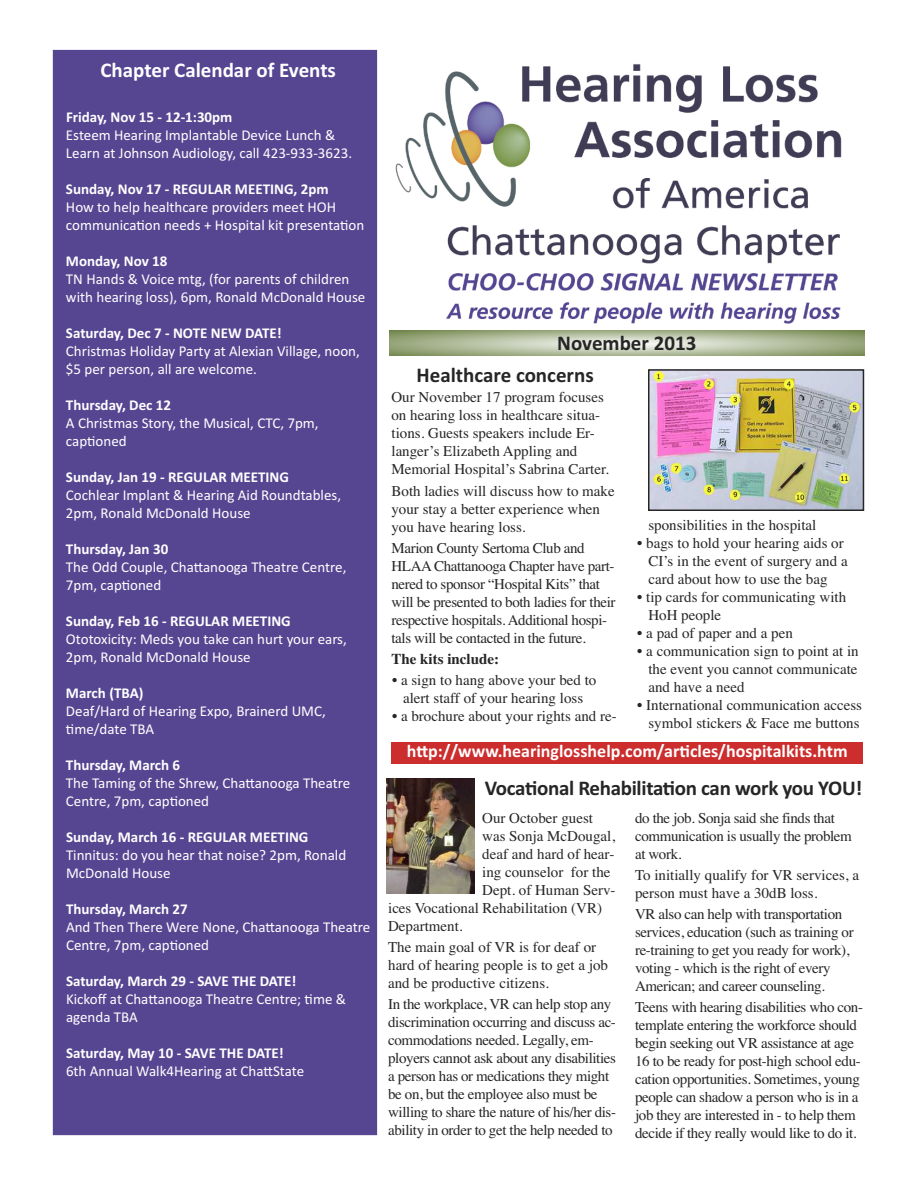
<style>
.page{position:relative;width:918px;height:1188px;background:#fff}
.page>*{position:absolute;margin:0;border:0;box-sizing:border-box;transform-origin:0 0}
.t1{font:700 21px "Calibri";letter-spacing:-.015em;color:#272627}
.t2{font:700 21px "Calibri";color:#fff}
.t3{font:700 18px "Calibri";color:#fff}
.t4{font:15px/18px "Times";letter-spacing:-.025em;color:#272627}
.t5{font:15px/18px "Calibri";color:#fff}
.t6{font:15px/18px "Times";color:#272627}
.t7{font:700 15px "Calibri";color:#fff}
.t8{font:700 15px "Times";color:#272627}
</style>
<div class="page">
<img style="left:52px;top:49px;width:813px;height:1087px">
<svg style="left:390px;top:331px;width:474px;height:25px;background:#b1bc9c"></svg>
<div style="left:392px;top:742px;width:471px;height:22px;background:#cb2e2d"></div>
<img style="left:386px;top:779px;width:89px;height:114px">
<img style="left:651px;top:372px;width:210px;height:136px">
<div style="left:648px;top:369px;width:216px;height:142px;border:2px solid #272627"></div>
<h1 class="t2" style="left:100px;top:57px;width:237px">Chapter Calendar of Events</h1>
<p class="t7" style="left:66px;top:108px;width:168px">Friday, Nov 15 - 12-1:30pm</p>
<p class="t5" style="left:66px;top:126px;width:288px">Esteem Hearing Implantable Device Lunch &amp;<br>Learn at Johnson Audiology, call 423-933-3623.</p>
<p class="t7" style="left:66px;top:180px;width:264px">Sunday, Nov 17 - REGULAR MEETING, 2pm</p>
<p class="t5" style="left:66px;top:198px;width:300px">How to help healthcare providers meet HOH communication needs + Hospital kit presentation</p>
<p class="t7" style="left:66px;top:252px;width:103px">Monday, Nov 18</p>
<p class="t5" style="left:66px;top:270px;width:301px">TN Hands &amp; Voice mtg, (for parents of children with hearing loss), 6pm, Ronald McDonald House</p>
<p class="t7" style="left:66px;top:324px;width:217px">Saturday, Dec 7 - NOTE NEW DATE!</p>
<p class="t5" style="left:66px;top:342px;width:295px">Christmas Holiday Party at Alexian Village, noon, $5 per person, all are welcome.</p>
<p class="t7" style="left:66px;top:396px;width:107px">Thursday, Dec 12</p>
<p class="t5" style="left:66px;top:414px;width:254px">A Christmas Story, the Musical, CTC, 7pm, captioned</p>
<p class="t7" style="left:66px;top:468px;width:224px">Sunday, Jan 19 - REGULAR MEETING</p>
<p class="t5" style="left:66px;top:486px;width:277px">Cochlear Implant &amp; Hearing Aid Roundtables,<br>2pm, Ronald McDonald House</p>
<p class="t7" style="left:66px;top:540px;width:104px">Thursday, Jan 30</p>
<p class="t5" style="left:66px;top:558px;width:282px">The Odd Couple, Chattanooga Theatre Centre,<br>7pm, captioned</p>
<p class="t7" style="left:66px;top:612px;width:226px">Sunday, Feb 16 - REGULAR MEETING</p>
<p class="t5" style="left:66px;top:630px;width:282px">Ototoxicity: Meds you take can hurt your ears,<br>2pm, Ronald McDonald House</p>
<p class="t7" style="left:66px;top:684px;width:79px">March (TBA)</p>
<p class="t5" style="left:66px;top:702px;width:261px">Deaf/Hard of Hearing Expo, Brainerd UMC, time/date TBA</p>
<p class="t7" style="left:66px;top:756px;width:116px">Thursday, March 6</p>
<p class="t5" style="left:66px;top:774px;width:286px">The Taming of the Shrew, Chattanooga Theatre<br>Centre, 7pm, captioned</p>
<p class="t7" style="left:66px;top:828px;width:244px">Sunday, March 16 - REGULAR MEETING</p>
<p class="t5" style="left:66px;top:846px;width:282px">Tinnitus: do you hear that noise? 2pm, Ronald<br>McDonald House</p>
<p class="t7" style="left:66px;top:900px;width:123px">Thursday, March 27</p>
<p class="t5" style="left:66px;top:918px;width:306px">And Then There Were None, Chattanooga Theatre<br>Centre, 7pm, captioned</p>
<p class="t7" style="left:66px;top:972px;width:232px">Saturday, March 29 - SAVE THE DATE!</p>
<p class="t5" style="left:66px;top:990px;width:282px">Kickoff at Chattanooga Theatre Centre; time &amp; agenda TBA</p>
<p class="t7" style="left:66px;top:1044px;width:219px">Saturday, May 10 - SAVE THE DATE!</p>
<p class="t5" style="left:66px;top:1062px;width:240px">6th Annual Walk4Hearing at ChattState</p>
<h1 class="t1" style="left:557px;top:330px;width:141px">November 2013</h1>
<h1 class="t1" style="left:417px;top:362px;width:179px">Healthcare concerns</h1>
<p class="t6" style="left:391px;top:388px;width:219px">Our November 17 program focuses on hearing loss in healthcare situa&shy;tions. Guests speakers include Er&shy;langer’s Elizabeth Appling and Memorial Hospital’s Sabrina Carter.</p>
<p class="t6" style="left:391px;top:481px;width:225px">Both ladies will discuss how to make your stay a better experience when you have hearing loss.</p>
<p class="t4" style="left:391px;top:539px;width:226px">Marion County Sertoma Club and HLAA Chattanooga Chapter have part&shy;nered to sponsor “Hospital Kits” that will be presented to both ladies for their respective hospitals. Additional hospi&shy;tals will be contacted in the future.</p>
<p class="t8" style="left:391px;top:650px;width:109px">The kits include:</p>
<p class="t6" style="left:392px;top:671px;width:206px;text-align:center">• a sign to hang above your bed to alert staff of your hearing loss</p>
<p class="t6" style="left:392px;top:707px;width:226px">• a brochure about your rights and re-</p>
<p class="t6" style="left:648px;top:516px;width:169px">sponsibilities in the hospital</p>
<p class="t6" style="left:648px;top:534px;width:201px;text-indent:-11px">• bags to hold your hearing aids or<br>CI’s in the event of surgery and a card about how to use the bag</p>
<p class="t6" style="left:648px;top:588px;width:199px;text-indent:-11px">• tip cards for communicating with<br>HoH people</p>
<p class="t6" style="left:637px;top:624px;width:157px">• a pad of paper and a pen</p>
<p class="t4" style="left:648px;top:642px;width:212px;text-align:justify;text-indent:-11px">• a communication sign to point at in the event you cannot communicate and have a need</p>
<p class="t6" style="left:637px;top:696px;width:226px;text-align:center">• International communication access symbol stickers &amp; Face me buttons</p>
<p class="t3" style="left:407px;top:741px;width:442px">http://www.hearinglosshelp.com/articles/hospitalkits.htm</p>
<h1 class="t1" style="left:485px;top:775px;width:379px">Vocational Rehabilitation can work you YOU!</h1>
<p class="t6" style="left:482px;top:808px;width:112px">Our October guest</p>
<p class="t6" style="left:482px;top:826px;width:134px">was Sonja McDougal,</p>
<p class="t6" style="left:482px;top:844px;width:134px">deaf and hard of hear-</p>
<p class="t6" style="left:482px;top:862px;width:130px">ing counselor for the</p>
<p class="t6" style="left:482px;top:880px;width:135px">Dept. of Human Serv-</p>
<p class="t6" style="left:388px;top:898px;width:215px">ices Vocational Rehabilitation (VR)</p>
<p class="t6" style="left:388px;top:916px;width:76px">Department.</p>
<p class="t6" style="left:388px;top:938px;width:221px">The main goal of VR is for deaf or hard of hearing people is to get a job and be productive citizens.</p>
<p class="t4" style="left:388px;top:995px;width:229px">In the workplace, VR can help stop any discrimination occurring and discuss ac&shy;commodations needed. Legally, em&shy;ployers cannot ask about any disabilities a person has or medications they might be on, but the employee also must be willing to share the nature of his/her dis&shy;ability in order to get the help needed to</p>
<p class="t4" style="left:635px;top:808px;width:218px">do the job. Sonja said she finds that communication is usually the problem at work.</p>
<p class="t6" style="left:635px;top:866px;width:226px">To initially qualify for VR services, a person must have a 30dB loss.</p>
<p class="t4" style="left:635px;top:905px;width:220px">VR also can help with transportation services, education (such as training or re-training to get you ready for work), voting - which is the right of every American; and career counseling.</p>
<p class="t4" style="left:635px;top:998px;width:230px">Teens with hearing disabilities who con&shy;template entering the workforce should begin seeking out VR assistance at age 16 to be ready for post-high school edu&shy;cation opportunities. Sometimes, young people can shadow a person who is in a job they are interested in - to help them decide if they really would like to do it.</p>
</div>
